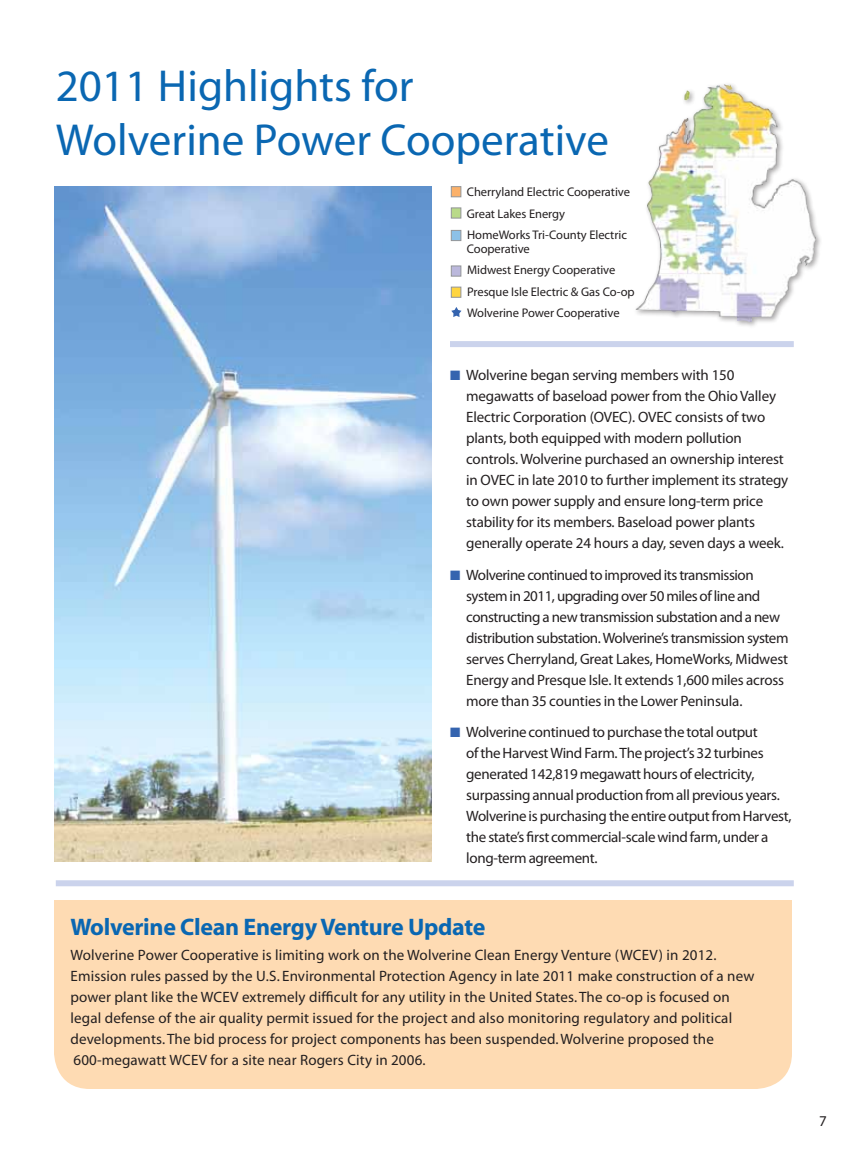
<style>
.page{position:relative;width:864px;height:1161px;background:#fff}
.page>*{position:absolute;margin:0;border:0;box-sizing:border-box;transform-origin:0 0}
.t1{font:45px/54px "Myriad Pro";color:#0a67b2}
.t2{font:700 24px "Myriad";letter-spacing:-.01em;color:#0a67b2}
.t3{font:15px/21px "Myriad Pro";letter-spacing:-.02em;color:#231f20}
.t4{font:15px/21px "Myriad";letter-spacing:.01em;color:#231f20}
.t5{font:12.6px/13.8px "Myriad Pro";letter-spacing:-.005em;color:#231f20}
.s1{color:#3564af}
</style>
<div class="page">
<div style="left:56px;top:880px;width:738px;height:6px;background:#cbd3ec"></div>
<div style="left:450px;top:341px;width:344px;height:6px;background:#cbd3ec"></div>
<div style="left:451px;top:186px;width:10px;height:11px;background:#fbb16a;border:1px solid #939598"></div>
<div style="left:451px;top:208px;width:10px;height:10px;background:#b9da89;border:1px solid #939598"></div>
<div style="left:451px;top:230px;width:10px;height:11px;background:#8dc1e8;border:1px solid #939598"></div>
<div style="left:451px;top:266px;width:10px;height:10px;background:#bbb8dc;border:1px solid #939598"></div>
<div style="left:451px;top:287px;width:10px;height:11px;background:#ffd540;border:1px solid #939598"></div>
<div style="left:633px;top:81px;width:190px;height:248px;background:#231f20;opacity:.4"></div>
<img style="left:655px;top:84px;width:78px;height:90px">
<svg style="left:451px;top:307px;width:10px;height:10px"></svg>
<img style="left:54px;top:186px;width:378px;height:676px">
<div style="left:54px;top:900px;width:738px;height:189px;background:#fedbb3"></div>
<h1 class="t1" style="left:56px;top:58px;width:555px">2011 Highlights for<br>Wolverine Power Cooperative</h1>
<p class="t5" style="left:467px;top:185px;width:165px">Cherryland Electric Cooperative</p>
<p class="t5" style="left:467px;top:206px;width:100px">Great Lakes Energy</p>
<p class="t5" style="left:467px;top:228px;width:162px">HomeWorks Tri-County Electric<br>Cooperative</p>
<p class="t5" style="left:467px;top:263px;width:150px">Midwest Energy Cooperative</p>
<p class="t5" style="left:467px;top:284px;width:169px">Presque Isle Electric &amp; Gas Co-op</p>
<p class="t5" style="left:467px;top:306px;width:154px">Wolverine Power Cooperative</p>
<p class="t3" style="left:466px;top:364px;width:324px;text-indent:-16px"><span class="s1">■</span> Wolverine began serving members with 150 megawatts of baseload power from the Ohio Valley Electric Corporation (OVEC). OVEC consists of two plants, both equipped with modern pollution controls. Wolverine purchased an ownership interest in OVEC in late 2010 to further implement its strategy to own power supply and ensure long-term price stability for its members. Baseload power plants generally operate 24 hours a day, seven days a week.</p>
<p class="t3" style="left:466px;top:564px;width:324px;text-indent:-16px"><span class="s1">■</span> Wolverine continued to improved its transmission system in 2011, upgrading over 50 miles of line and constructing a new transmission substation and a new distribution substation. Wolverine’s transmission system serves Cherryland, Great Lakes, HomeWorks, Midwest Energy and Presque Isle. It extends 1,600 miles across more than 35 counties in the Lower Peninsula.</p>
<p class="t3" style="left:466px;top:721px;width:327px;text-indent:-16px"><span class="s1">■</span> Wolverine continued to purchase the total output<br>of the Harvest Wind Farm. The project’s 32 turbines generated 142,819 megawatt hours of electricity, surpassing annual production from all previous years.<br>Wolverine is purchasing the entire output from Harvest, the state’s frst commercial-scale wind farm, under a long-term agreement.</p>
<p class="t2" style="left:70px;top:914px;width:417px">Wolverine Clean Energy Venture Update</p>
<p class="t4" style="left:70px;top:945px;width:685px">Wolverine Power Cooperative is limiting work on the Wolverine Clean Energy Venture (WCEV) in 2012.<br>Emission rules passed by the U.S. Environmental Protection Agency in late 2011 make construction of a new power plant like the WCEV extremely diffcult for any utility in the United States. The co-op is focused on legal defense of the air quality permit issued for the project and also monitoring regulatory and political developments. The bid process for project components has been suspended. Wolverine proposed the 600-megawatt WCEV for a site near Rogers City in 2006.</p>
<p class="t4" style="left:819px;top:1111px;width:9px">7</p>
</div>
